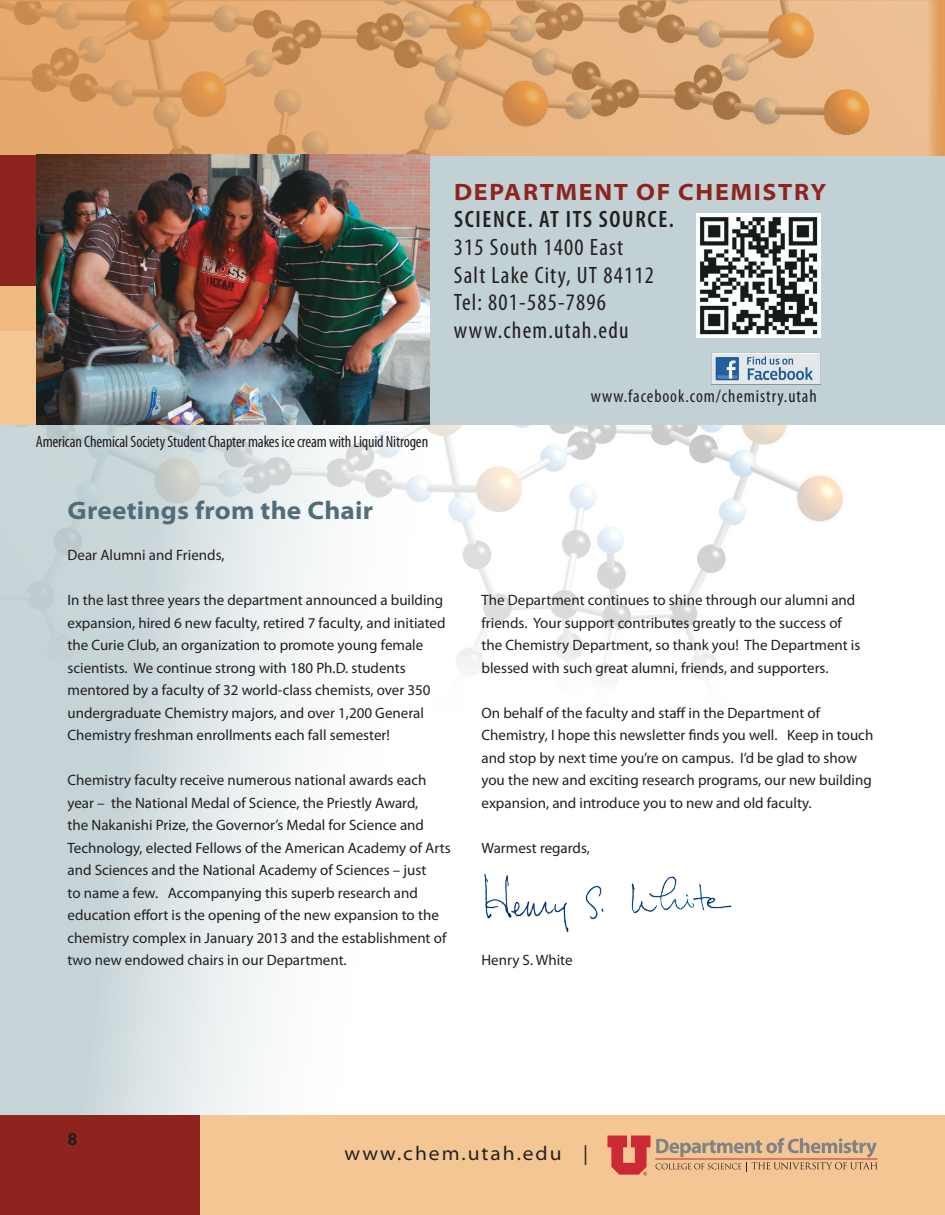
<style>
.page{position:relative;width:945px;height:1215px;background:#fff}
.page>*{position:absolute;margin:0;border:0;box-sizing:border-box;transform-origin:0 0}
.t1{font:700 semi-expanded 25.5px "Myriad Pro";letter-spacing:.01em;color:#526d79}
.t2{font:condensed 23.7px/27.8px "Myriad Pro";letter-spacing:.05em;color:#231f20}
.t3{font:700 semi-expanded 23.7px "Myriad Pro";letter-spacing:.07em;color:#8e241f}
.t4{font:600 condensed 23.7px "Myriad Pro";letter-spacing:.07em;color:#231f20}
.t5{font:semi-expanded 19.8px "Myriad Pro";letter-spacing:.1em;color:#231f20}
.t6{font:condensed 18px "Myriad Pro";letter-spacing:.05em;color:#231f20}
.t7{font:700 18px "Myriad Pro";color:#231f20}
.t8{font:condensed 16.5px "Myriad Pro";letter-spacing:-.01em;color:#231f20}
.t9{font:15px/22.5px "Myriad Pro";color:#231f20}
</style>
<div class="page">
<svg style="left:0;top:737px;width:517px;height:379px"></svg>
<img style="left:0;top:0;width:945px;height:737px">
<div style="left:18px;top:156px;width:927px;height:269px;background:#c2d1d5"></div>
<div style="left:123px;top:1116px;width:822px;height:99px;background:#f3c694"></div>
<div style="left:0;top:1116px;width:199px;height:99px;background:#8f241f"></div>
<hr style="left:655px;top:1159px;width:222px;height:1px;background:#ca2935">
<svg style="left:607px;top:1136px;width:43px;height:40px"></svg>
<svg style="left:656px;top:1138px;width:222px;height:34px"></svg>
<div style="left:0;top:155px;width:45px;height:135px;background:#8e241f"></div>
<div style="left:0;top:327px;width:45px;height:98px;background:#f3c694"></div>
<div style="left:0;top:286px;width:40px;height:45px;background:#f0ba80"></div>
<img style="left:36px;top:155px;width:393px;height:270px">
<img style="left:482px;top:873px;width:250px;height:60px">
<img style="left:712px;top:352px;width:108px;height:33px">
<img style="left:696px;top:213px;width:125px;height:125px">
<h2 class="t3" style="left:454px;top:178px;width:374px">DEPARTMENT OF CHEMISTRY</h2>
<h2 class="t4" style="left:454px;top:206px;width:221px">SCIENCE. AT ITS SOURCE.</h2>
<h2 class="t2" style="left:454px;top:234px;width:202px">315 South 1400 East<br>Salt Lake City, UT 84112<br>Tel: 801-585-7896 www.chem.utah.edu</h2>
<p class="t8" style="left:36px;top:432px;width:394px">American Chemical Society Student Chapter makes ice cream with Liquid Nitrogen</p>
<h1 class="t1" style="left:68px;top:496px;width:307px">Greetings from the Chair</h1>
<p class="t9" style="left:68px;top:544px;width:159px">Dear Alumni and Friends,</p>
<p class="t9" style="left:68px;top:589px;width:380px">In the last three years the department announced a building expansion, hired 6 new faculty, retired 7 faculty, and initiated the Curie Club, an organization to promote young female scientists. We continue strong with 180 Ph.D. students mentored by a faculty of 32 world-class chemists, over 350 undergraduate Chemistry majors, and over 1,200 General Chemistry freshman enrollments each fall semester!</p>
<p class="t9" style="left:68px;top:769px;width:385px">Chemistry faculty receive numerous national awards each year – the National Medal of Science, the Priestly Award,<br>the Nakanishi Prize, the Governor’s Medal for Science and Technology, elected Fellows of the American Academy of Arts and Sciences and the National Academy of Sciences – just<br>to name a few. Accompanying this superb research and education effort is the opening of the new expansion to the chemistry complex in January 2013 and the establishment of two new endowed chairs in our Department.</p>
<p class="t6" style="left:591px;top:386px;width:227px">www.facebook.com/chemistry.utah</p>
<p class="t9" style="left:482px;top:589px;width:380px">The Department continues to shine through our alumni and friends. Your support contributes greatly to the success of the Chemistry Department, so thank you! The Department is blessed with such great alumni, friends, and supporters.</p>
<p class="t9" style="left:482px;top:702px;width:393px">On behalf of the faculty and staff in the Department of Chemistry, I hope this newsletter finds you well. Keep in touch and stop by next time you’re on campus. I’d be glad to show you the new and exciting research programs, our new building expansion, and introduce you to new and old faculty.</p>
<p class="t9" style="left:482px;top:837px;width:110px">Warmest regards,</p>
<p class="t9" style="left:482px;top:949px;width:93px">Henry S. White</p>
<p class="t7" style="left:68px;top:1129px;width:11px">8</p>
<h3 class="t5" style="left:345px;top:1143px;width:245px">www.chem.utah.edu |</h3>
</div>
